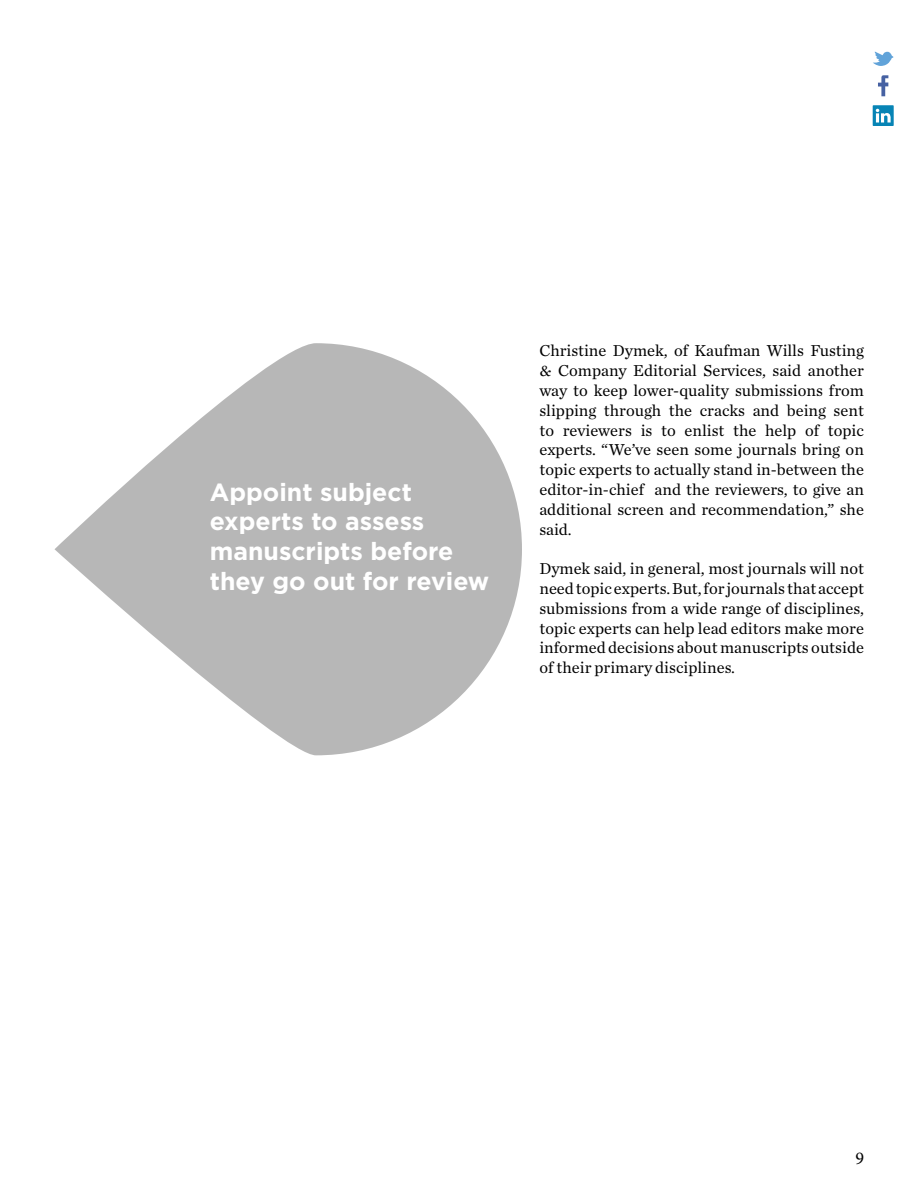
<style>
.page{position:relative;width:918px;height:1188px;background:#fff}
.page>*{position:absolute;margin:0;border:0;box-sizing:border-box;transform-origin:0 0}
.t1{font:700 24.75px/29.8px "Gotham";color:#fff}
.t2{font:18px "Minion Pro";color:#000}
.t3{font:16.5px/19.8px "Chronicle Text G1";color:#000;text-align:justify}
</style>
<div class="page">
<svg style="left:873px;top:52px;width:21px;height:14px"></svg>
<svg style="left:878px;top:75px;width:10px;height:21px"></svg>
<svg style="left:873px;top:105px;width:21px;height:21px"></svg>
<svg style="left:55px;top:343px;width:467px;height:412px;fill:#b7b7b7"></svg>
<h1 class="t1" style="left:210px;top:477px;width:281px">Appoint subject experts to assess manuscripts before they go out for review</h1>
<p class="t3" style="left:539px;top:340px;width:326px">Christine Dymek, of Kaufman Wills Fusting &amp; Company Editorial Services, said another way to keep lower-quality submissions from slipping through the cracks and being sent to reviewers is to enlist the help of topic experts. “We’ve seen some journals bring on topic experts to actually stand in-between the editor-in-chief and the reviewers, to give an additional screen and recommendation,” she said.</p>
<p class="t3" style="left:539px;top:558px;width:326px">Dymek said, in general, most journals will not need topic experts. But, for journals that accept submissions from a wide range of disciplines, topic experts can help lead editors make more informed decisions about manuscripts outside of their primary disciplines.</p>
<p class="t2" style="left:855px;top:1146px;width:10px">9</p>
</div>
